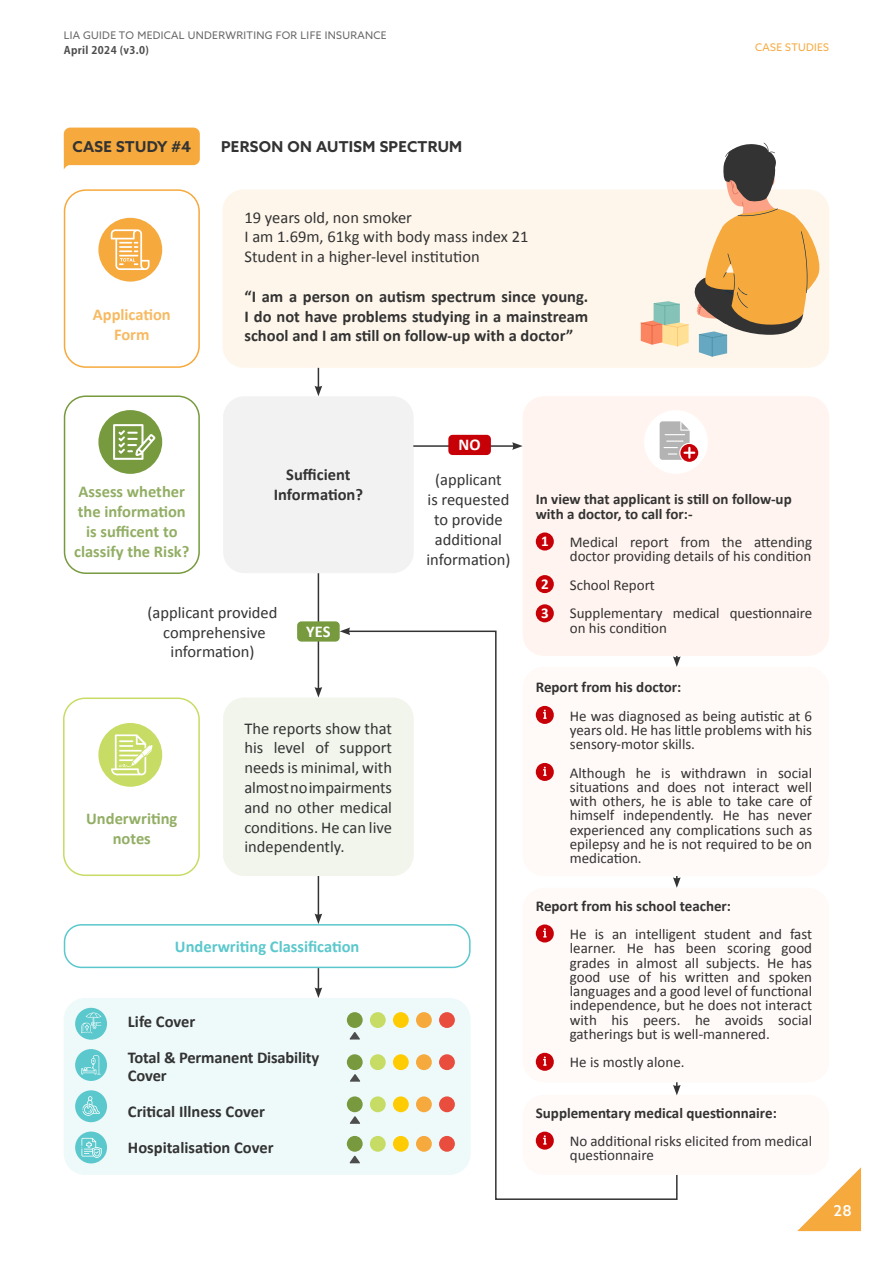
<style>
.page{position:relative;width:893px;height:1263px;background:#fff}
.page>*{position:absolute;margin:0;border:0;box-sizing:border-box;transform-origin:0 0}
.t1{font:16.5px/19.8px "Calibri";color:#333;text-align:center}
.t2{font:700 16.5px/19.8px "Calibri";color:#333}
.t3{font:700 16.5px/19.8px "Calibri";color:#92ae64;text-align:center}
.t4{font:700 16.5px "Calibri";color:#5ac8cc}
.t5{font:700 16.5px/19.8px "Calibri";color:#f7ba63;text-align:center}
.t6{font:700 16.5px "Calibri";color:#fff}
.t7{font:15px/14.2px "Calibri";color:#333}
.t8{font:700 15px/14.2px "Calibri";color:#333}
.t9{font:700 15px "Azo Sans";letter-spacing:.02em;color:#333}
.t10{font:700 15px "Calibri";color:#fff}
.t11{font:500 15px "Azo Sans";color:#fff}
.t12{font:10.5px "Azo Sans";letter-spacing:.03em;color:#666}
.t13{font:700 10.5px "Adobe Gothic Std";letter-spacing:.035em;color:#4d4d4d}
.t14{font:10.5px "Azo Sans";letter-spacing:.03em;color:#f6a93c}
</style>
<div class="page">
<svg style="left:64px;top:128px;width:136px;height:41px;background:#f6b14f"></svg>
<svg style="left:797px;top:1167px;width:64px;height:64px"></svg>
<div style="left:223px;top:189px;width:606px;height:179px;background:#fef6eb;border-radius:21px"></div>
<div style="left:64px;top:189px;width:136px;height:179px;border:2px solid #f6a93c;border-radius:21px"></div>
<div style="left:64px;top:395px;width:136px;height:179px;border:2px solid #779a3e;border-radius:21px"></div>
<div style="left:63px;top:697px;width:137px;height:179px;border:2px solid #c7dc64;border-radius:21px"></div>
<div style="left:64px;top:998px;width:407px;height:177px;background:#eef9fa;border-radius:21px"></div>
<div style="left:223px;top:396px;width:191px;height:177px;background:#f2f2f2;border-radius:21px"></div>
<div style="left:223px;top:697px;width:191px;height:179px;background:#f1f5ec;border-radius:21px"></div>
<div style="left:523px;top:396px;width:306px;height:260px;background:#fff4ef;border-radius:21px"></div>
<div style="left:523px;top:667px;width:306px;height:209px;background:#fff9f7;border-radius:21px"></div>
<div style="left:523px;top:888px;width:306px;height:194px;background:#fff9f7;border-radius:21px"></div>
<div style="left:523px;top:1095px;width:306px;height:80px;background:#fff9f7;border-radius:21px"></div>
<div style="left:98px;top:218px;width:64px;height:64px;background:#f6a93c;border-radius:50%"></div>
<svg style="left:111px;top:229px;width:39px;height:41px"></svg>
<div style="left:536px;top:532px;width:18px;height:18px;background:#c70008;border-radius:50%"></div>
<div style="left:536px;top:575px;width:18px;height:18px;background:#c70008;border-radius:50%"></div>
<div style="left:536px;top:604px;width:18px;height:18px;background:#c70008;border-radius:50%"></div>
<div style="left:98px;top:410px;width:64px;height:64px;background:#779a3e;border-radius:50%"></div>
<svg style="left:113px;top:424px;width:42px;height:36px"></svg>
<div style="left:64px;top:924px;width:407px;height:44px;border:2px solid #5ac8cc;border-radius:17px"></div>
<div style="left:98px;top:723px;width:64px;height:64px;background:#c7dc64;border-radius:50%"></div>
<hr style="left:413px;top:445px;width:101px;height:2px;background:#333">
<svg style="left:512px;top:442px;width:11px;height:8px"></svg>
<div style="left:448px;top:435px;width:43px;height:20px;background:#c70008;border-radius:4px"></div>
<hr style="left:318px;top:573px;width:1px;height:116px;background:#333">
<svg style="left:315px;top:687px;width:7px;height:10px"></svg>
<div style="left:297px;top:621px;width:43px;height:21px;background:#779a3e;border-radius:4px"></div>
<div style="left:644px;top:410px;width:64px;height:64px;background:#fff;border-radius:50%"></div>
<svg style="left:660px;top:421px;width:38px;height:41px"></svg>
<svg style="left:315px;top:368px;width:7px;height:28px"></svg>
<hr style="left:318px;top:876px;width:1px;height:40px;background:#333">
<svg style="left:315px;top:913px;width:7px;height:11px"></svg>
<svg style="left:315px;top:968px;width:7px;height:30px"></svg>
<svg style="left:678px;top:656px;width:3px;height:8px"></svg>
<svg style="left:678px;top:877px;width:3px;height:8px"></svg>
<svg style="left:678px;top:1085px;width:3px;height:7px"></svg>
<svg style="left:346px;top:630px;width:332px;height:570px"></svg>
<svg style="left:340px;top:627px;width:10px;height:8px"></svg>
<div style="left:75px;top:1008px;width:32px;height:32px;background:#5ac8cc;border-radius:50%"></div>
<svg style="left:81px;top:1012px;width:20px;height:21px"></svg>
<div style="left:75px;top:1049px;width:32px;height:32px;background:#5ac8cc;border-radius:50%"></div>
<svg style="left:81px;top:1055px;width:20px;height:19px"></svg>
<div style="left:75px;top:1090px;width:32px;height:32px;background:#5ac8cc;border-radius:50%"></div>
<svg style="left:82px;top:1096px;width:18px;height:20px"></svg>
<div style="left:75px;top:1131px;width:32px;height:32px;background:#5ac8cc;border-radius:50%"></div>
<svg style="left:81px;top:1138px;width:21px;height:20px"></svg>
<svg style="left:111px;top:734px;width:42px;height:41px"></svg>
<svg style="left:640px;top:142px;width:180px;height:215px"></svg>
<p class="t12" style="left:64px;top:29px;width:324px">LIA GUIDE TO MEDICAL UNDERWRITING FOR LIFE INSURANCE</p>
<p class="t13" style="left:64px;top:44px;width:87px">April 2024 (v3.0)</p>
<p class="t9" style="left:73px;top:137px;width:120px">CASE STUDY #4</p>
<p class="t9" style="left:221px;top:137px;width:243px">PERSON ON AUTISM SPECTRUM</p>
<p class="t5" style="left:93px;top:304px;width:80px">Application<br>Form</p>
<p class="t1" style="left:244px;top:207px;width:285px;text-align:left">19 years old, non smoker<br>I am 1.69m, 61kg with body mass index 21<br>Student in a higher-level institution</p>
<p class="t2" style="left:244px;top:286px;width:345px;text-align:justify">“I am a person on autism spectrum since young.<br>I do not have problems studying in a mainstream school and I am still on follow-up with a doctor”</p>
<p class="t6" style="left:459px;top:433px;width:24px">NO</p>
<p class="t14" style="left:755px;top:40px;width:76px">CASE STUDIES</p>
<p class="t3" style="left:74px;top:481px;width:117px">Assess whether the information is sufficent to classify the Risk?</p>
<p class="t2" style="left:274px;top:464px;width:91px;text-align:center">Sufficient<br>Information?</p>
<p class="t1" style="left:148px;top:602px;width:131px">(applicant provided comprehensive information)</p>
<p class="t6" style="left:306px;top:619px;width:26px">YES</p>
<p class="t3" style="left:86px;top:808px;width:93px">Underwriting notes</p>
<p class="t1" style="left:244px;top:718px;width:149px;text-align:justify">The reports show that his level of support needs is minimal, with almost no impairments and no other medical conditions. He can live independently.</p>
<p class="t4" style="left:175px;top:935px;width:186px">Underwriting Classification</p>
<p class="t2" style="left:128px;top:1003px;width:193px;line-height:36px">Life Cover<br>Total &amp; Permanent Disability</p>
<p class="t2" style="left:128px;top:1057px;width:147px;line-height:36px">Cover<br>Critical Illness Cover<br>Hospitalisation Cover</p>
<p class="t1" style="left:426px;top:469px;width:85px">(applicant<br>is requested to provide additional information)</p>
<p class="t8" style="left:536px;top:492px;width:257px">In view that applicant is still on follow-up with a doctor, to call for:-</p>
<p class="t10" style="left:541px;top:530px;width:9px">1</p>
<p class="t7" style="left:570px;top:534px;width:244px">Medical report from the attending doctor providing details of his condition</p>
<p class="t10" style="left:541px;top:573px;width:9px">2</p>
<p class="t7" style="left:570px;top:577px;width:87px">School Report</p>
<p class="t10" style="left:541px;top:602px;width:9px">3</p>
<p class="t7" style="left:570px;top:606px;width:244px">Supplementary medical questionnaire on his condition</p>
<p class="t8" style="left:536px;top:679px;width:147px">Report from his doctor:</p>
<p class="t7" style="left:570px;top:708px;width:244px;text-align:justify">He was diagnosed as being autistic at 6 years old. He has little problems with his sensory-motor skills.</p>
<p class="t7" style="left:570px;top:765px;width:244px;text-align:justify">Although he is withdrawn in social situations and does not interact well with others, he is able to take care of himself independently. He has never experienced any complications such as epilepsy and he is not required to be on medication.</p>
<p class="t8" style="left:536px;top:898px;width:197px">Report from his school teacher:</p>
<p class="t7" style="left:570px;top:926px;width:244px;text-align:justify">He is an intelligent student and fast learner. He has been scoring good grades in almost all subjects. He has good use of his written and spoken languages and a good level of functional independence, but he does not interact with his peers. he avoids social gatherings but is well-mannered.</p>
<p class="t7" style="left:570px;top:1055px;width:116px">He is mostly alone.</p>
<p class="t8" style="left:536px;top:1105px;width:242px">Supplementary medical questionnaire:</p>
<p class="t7" style="left:570px;top:1134px;width:244px">No additional risks elicited from medical questionnaire</p>
<p class="t11" style="left:834px;top:1200px;width:20px">28</p>
</div>
